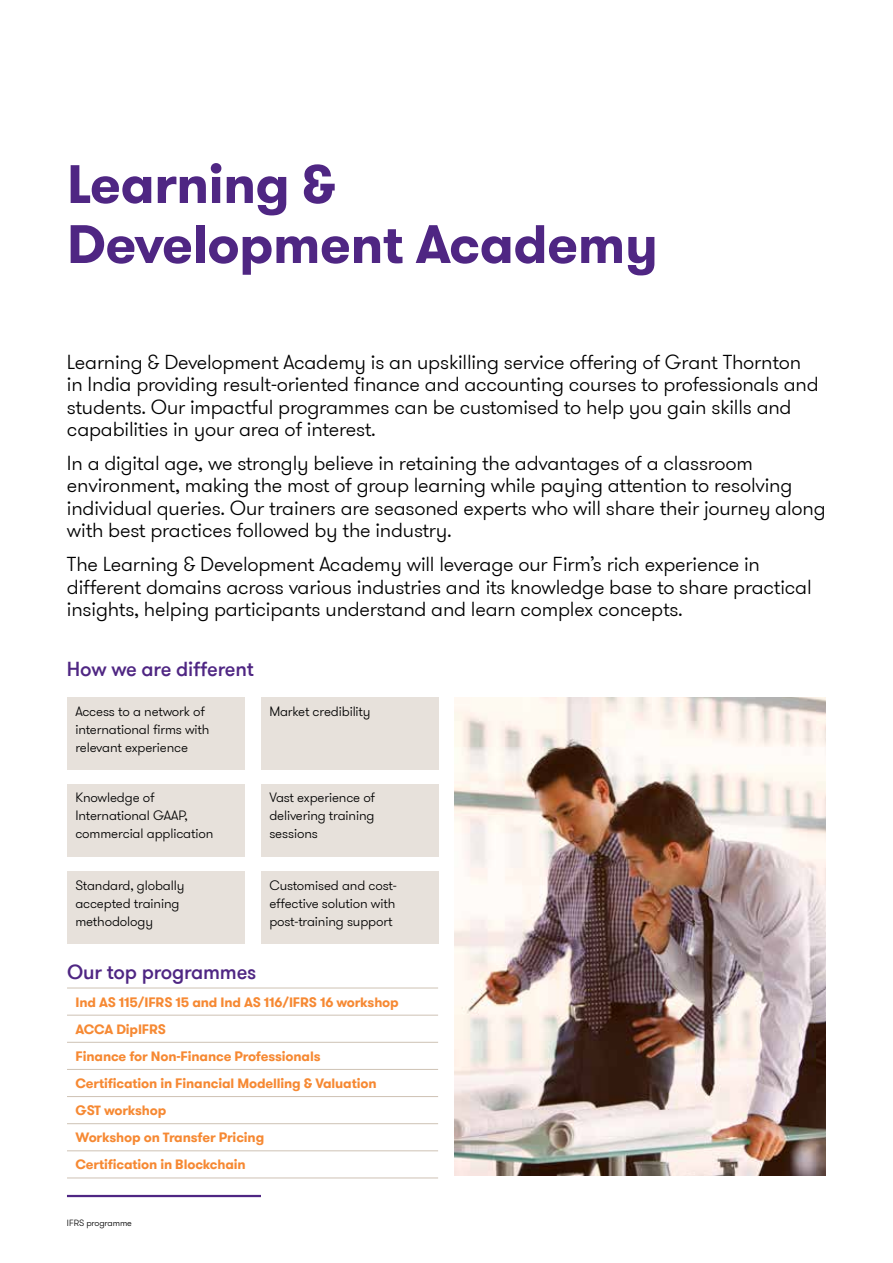
<style>
.page{position:relative;width:893px;height:1263px;background:#fff}
.page>*{position:absolute;margin:0;border:0;box-sizing:border-box;transform-origin:0 0}
.t1{font:700 54px/60px "GT Walsheim Pro";letter-spacing:-.01em;color:#4f2683}
.t2{font:300 20.25px/22.5px "GT Walsheim Pro";letter-spacing:-.01em;color:#000}
.t3{font:500 20.25px "GT Walsheim Pro";letter-spacing:-.01em;color:#4f2683}
.t4{font:300 13.5px/18px "GT Walsheim Pro";letter-spacing:-.01em;color:#000}
.t5{font:700 13.5px/27.2px "GT Walsheim Pro";letter-spacing:-.01em;color:#f68933}
.t6{font:300 9px "GT Walsheim Pro";letter-spacing:-.01em;color:#000}
</style>
<div class="page">
<div style="left:67px;top:697px;width:177px;height:73px;background:#e7e1db"></div>
<div style="left:67px;top:872px;width:177px;height:72px;background:#e7e1db"></div>
<div style="left:261px;top:872px;width:177px;height:72px;background:#e7e1db"></div>
<div style="left:261px;top:697px;width:177px;height:73px;background:#e7e1db"></div>
<div style="left:261px;top:784px;width:177px;height:72px;background:#e7e1db"></div>
<div style="left:67px;top:784px;width:177px;height:72px;background:#e7e1db"></div>
<img style="left:455px;top:697px;width:371px;height:478px">
<hr style="left:67px;top:988px;width:371px;height:1px;background:#cec2b4">
<hr style="left:67px;top:1015px;width:371px;height:1px;background:#cec2b4">
<hr style="left:67px;top:1042px;width:371px;height:1px;background:#cec2b4">
<hr style="left:67px;top:1069px;width:371px;height:1px;background:#cec2b4">
<hr style="left:67px;top:1096px;width:371px;height:1px;background:#cec2b4">
<hr style="left:67px;top:1123px;width:371px;height:1px;background:#cec2b4">
<hr style="left:67px;top:1150px;width:371px;height:1px;background:#cec2b4">
<hr style="left:67px;top:1177px;width:371px;height:1px;background:#cec2b4">
<hr style="left:67px;top:1195px;width:194px;height:2px;background:#4f2683">
<h1 class="t1" style="left:67px;top:155px;width:592px">Learning &amp;<br>Development Academy</h1>
<p class="t2" style="left:67px;top:351px;width:753px">Learning &amp; Development Academy is an upskilling service offering of Grant Thornton in India providing result-oriented finance and accounting courses to professionals and students. Our impactful programmes can be customised to help you gain skills and capabilities in your area of interest.</p>
<p class="t2" style="left:67px;top:452px;width:760px">In a digital age, we strongly believe in retaining the advantages of a classroom environment, making the most of group learning while paying attention to resolving individual queries. Our trainers are seasoned experts who will share their journey along with best practices followed by the industry.</p>
<p class="t2" style="left:67px;top:553px;width:746px">The Learning &amp; Development Academy will leverage our Firm’s rich experience in different domains across various industries and its knowledge base to share practical insights, helping participants understand and learn complex concepts.</p>
<p class="t3" style="left:67px;top:657px;width:188px">How we are different</p>
<p class="t4" style="left:75px;top:702px;width:136px">Access to a network of international firms with relevant experience</p>
<p class="t4" style="left:75px;top:789px;width:139px">Knowledge of<br>International GAAP, commercial application</p>
<p class="t4" style="left:269px;top:702px;width:103px">Market credibility</p>
<p class="t4" style="left:269px;top:789px;width:107px;text-align:justify">Vast experience of delivering training sessions</p>
<p class="t4" style="left:75px;top:877px;width:111px">Standard, globally accepted training methodology</p>
<p class="t3" style="left:67px;top:960px;width:191px">Our top programmes</p>
<p class="t4" style="left:269px;top:877px;width:129px;text-align:justify">Customised and cost&shy;effective solution with post-training support</p>
<p class="t5" style="left:76px;top:988px;width:325px">Ind AS 115/IFRS 15 and Ind AS 116/IFRS 16 workshop<br>ACCA DipIFRS<br>Finance for Non-Finance Professionals<br>Certification in Financial Modelling &amp; Valuation<br>GST workshop<br>Workshop on Transfer Pricing<br>Certification in Blockchain</p>
<p class="t6" style="left:67px;top:1217px;width:66px">IFRS programme</p>
</div>
